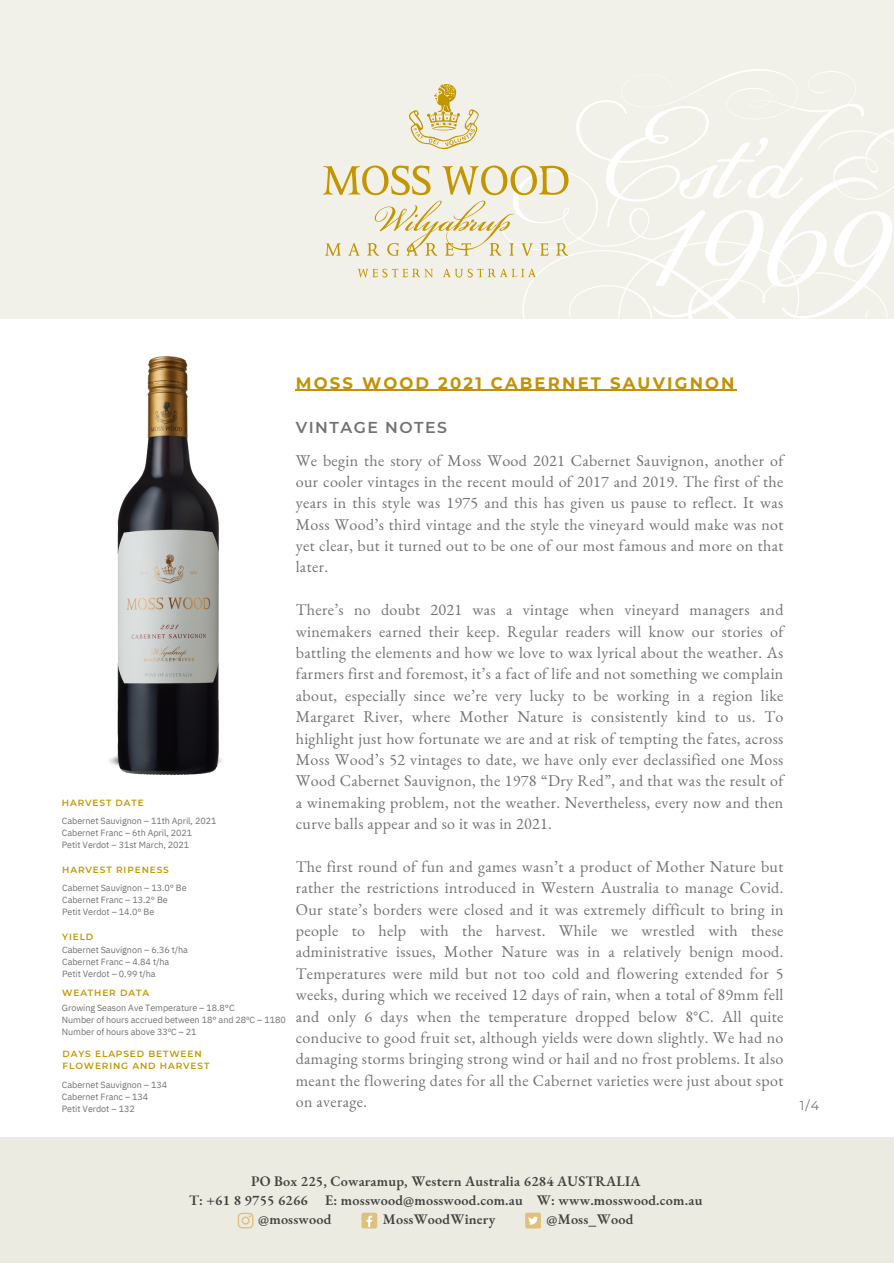
<style>
.page{position:relative;width:894px;height:1264px;background:#fff}
.page>*{position:absolute;margin:0;border:0;box-sizing:border-box;transform-origin:0 0}
.t1{font:700 16.5px "Montserrat";letter-spacing:.13em;color:#c29204}
.t2{font:16.05px/21.3px "EB Garamond";letter-spacing:.02em;color:#727272;text-align:justify}
.t3{font:600 15.75px "Montserrat";letter-spacing:.095em;color:#727272}
.t4{font:600 14.25px "EB Garamond";letter-spacing:.015em;color:#424242}
.t5{font:12.75px "Montserrat";color:#727272}
.t6{font:9px "IBM Plex Sans";letter-spacing:-.01em;color:#727272}
.t7{font:600 9px/12px "Montserrat";letter-spacing:.095em;color:#c39600}
</style>
<div class="page">
<div style="left:0;top:0;width:893px;height:318px;background:#f1f1e9"></div>
<svg style="left:501px;top:129px;width:392px;height:190px"></svg>
<svg style="left:576px;top:69px;width:288px;height:158px"></svg>
<svg style="left:323px;top:84px;width:245px;height:193px"></svg>
<img style="left:109px;top:356px;width:113px;height:420px">
<div style="left:0;top:1136px;width:893px;height:126px;background:#ebebe2"></div>
<div style="left:525px;top:1212px;width:16px;height:16px;background:#dec07f;border-radius:2px"></div>
<svg style="left:528px;top:1216px;width:10px;height:8px"></svg>
<svg style="left:237px;top:1212px;width:16px;height:16px"></svg>
<div style="left:361px;top:1212px;width:16px;height:16px;background:#dec07f;border-radius:2px"></div>
<svg style="left:366px;top:1215px;width:6px;height:11px"></svg>
<hr style="left:296px;top:389px;width:440px;height:2px;background:#c29204">
<p class="t7" style="left:62px;top:797px;width:83px">HARVEST DATE</p>
<p class="t6" style="left:62px;top:814px;width:156px">Cabernet Sauvignon – 11th April, 2021</p>
<p class="t6" style="left:62px;top:826px;width:132px">Cabernet Franc – 6th April, 2021</p>
<h6 class="t6" style="left:62px;top:838px;width:129px">Petit Verdot – 31st March, 2021</h6>
<p class="t7" style="left:62px;top:864px;width:108px">HARVEST RIPENESS</p>
<p class="t6" style="left:62px;top:881px;width:126px">Cabernet Sauvignon – 13.0° Be</p>
<p class="t6" style="left:62px;top:893px;width:107px">Cabernet Franc – 13.2° Be</p>
<h6 class="t6" style="left:62px;top:905px;width:93px">Petit Verdot – 14.0° Be</h6>
<h6 class="t7" style="left:62px;top:930px;width:33px">YIELD</h6>
<p class="t6" style="left:62px;top:943px;width:127px">Cabernet Sauvignon – 6.36 t/ha</p>
<h6 class="t6" style="left:62px;top:955px;width:109px">Cabernet Franc – 4.84 t/ha</h6>
<p class="t6" style="left:62px;top:967px;width:95px">Petit Verdot – 0.99 t/ha</p>
<h6 class="t7" style="left:62px;top:986px;width:88px">WEATHER DATA</h6>
<p class="t6" style="left:62px;top:1001px;width:174px">Growing Season Ave Temperature – 18.8°C</p>
<p class="t6" style="left:62px;top:1013px;width:225px">Number of hours accrued between 18° and 28⁰C – 1180</p>
<p class="t6" style="left:62px;top:1025px;width:136px">Number of hours above 33⁰C – 21</p>
<p class="t7" style="left:62px;top:1048px;width:148px">DAYS ELAPSED BETWEEN<br>FLOWERING AND HARVEST</p>
<p class="t6" style="left:62px;top:1078px;width:107px">Cabernet Sauvignon – 134</p>
<p class="t6" style="left:62px;top:1090px;width:88px">Cabernet Franc – 134</p>
<h5 class="t6" style="left:62px;top:1102px;width:74px">Petit Verdot – 132</h5>
<h1 class="t1" style="left:296px;top:372px;width:440px">MOSS WOOD 2021 CABERNET SAUVIGNON</h1>
<h1 class="t3" style="left:296px;top:418px;width:153px">VINTAGE NOTES</h1>
<h2 class="t2" style="left:296px;top:449px;width:489px">We begin the story of Moss Wood 2021 Cabernet Sauvignon, another of our cooler vintages in the recent mould of 2017 and 2019. The first of the years in this style was 1975 and this has given us pause to reflect. It was Moss Wood’s third vintage and the style the vineyard would make was not yet clear, but it turned out to be one of our most famous and more on that later.</h2>
<h2 class="t2" style="left:296px;top:599px;width:489px">There’s no doubt 2021 was a vintage when vineyard managers and winemakers earned their keep. Regular readers will know our stories of battling the elements and how we love to wax lyrical about the weather. As farmers first and foremost, it’s a fact of life and not something we complain about, especially since we’re very lucky to be working in a region like Margaret River, where Mother Nature is consistently kind to us. To highlight just how fortunate we are and at risk of tempting the fates, across Moss Wood’s 52 vintages to date, we have only ever declassified one Moss Wood Cabernet Sauvignon, the 1978 “Dry Red”, and that was the result of a winemaking problem, not the weather. Nevertheless, every now and then curve balls appear and so it was in 2021.</h2>
<h2 class="t2" style="left:296px;top:855px;width:489px">The first round of fun and games wasn’t a product of Mother Nature but rather the restrictions introduced in Western Australia to manage Covid.<br>Our state’s borders were closed and it was extremely difficult to bring in people to help with the harvest. While we wrestled with these administrative issues, Mother Nature was in a relatively benign mood.<br>Temperatures were mild but not too cold and flowering extended for 5 weeks, during which we received 12 days of rain, when a total of 89mm fell and only 6 days when the temperature dropped below 8°C. All quite conducive to good fruit set, although yields were down slightly. We had no damaging storms bringing strong wind or hail and no frost problems. It also meant the flowering dates for all the Cabernet varieties were just about spot on average.</h2>
<p class="t5" style="left:799px;top:1097px;width:21px">1/4</p>
<p class="t4" style="left:251px;top:1171px;width:391px">PO Box 225, Cowaramup, Western Australia 6284 AUSTRALIA</p>
<p class="t4" style="left:189px;top:1190px;width:514px">T: +61 8 9755 6266 E: mosswood@mosswood.com.au W: www.mosswood.com.au</p>
<p class="t4" style="left:258px;top:1209px;width:75px">@mosswood</p>
<p class="t4" style="left:383px;top:1209px;width:114px">MossWoodWinery</p>
<p class="t4" style="left:546px;top:1209px;width:88px">@Moss_Wood</p>
</div>
